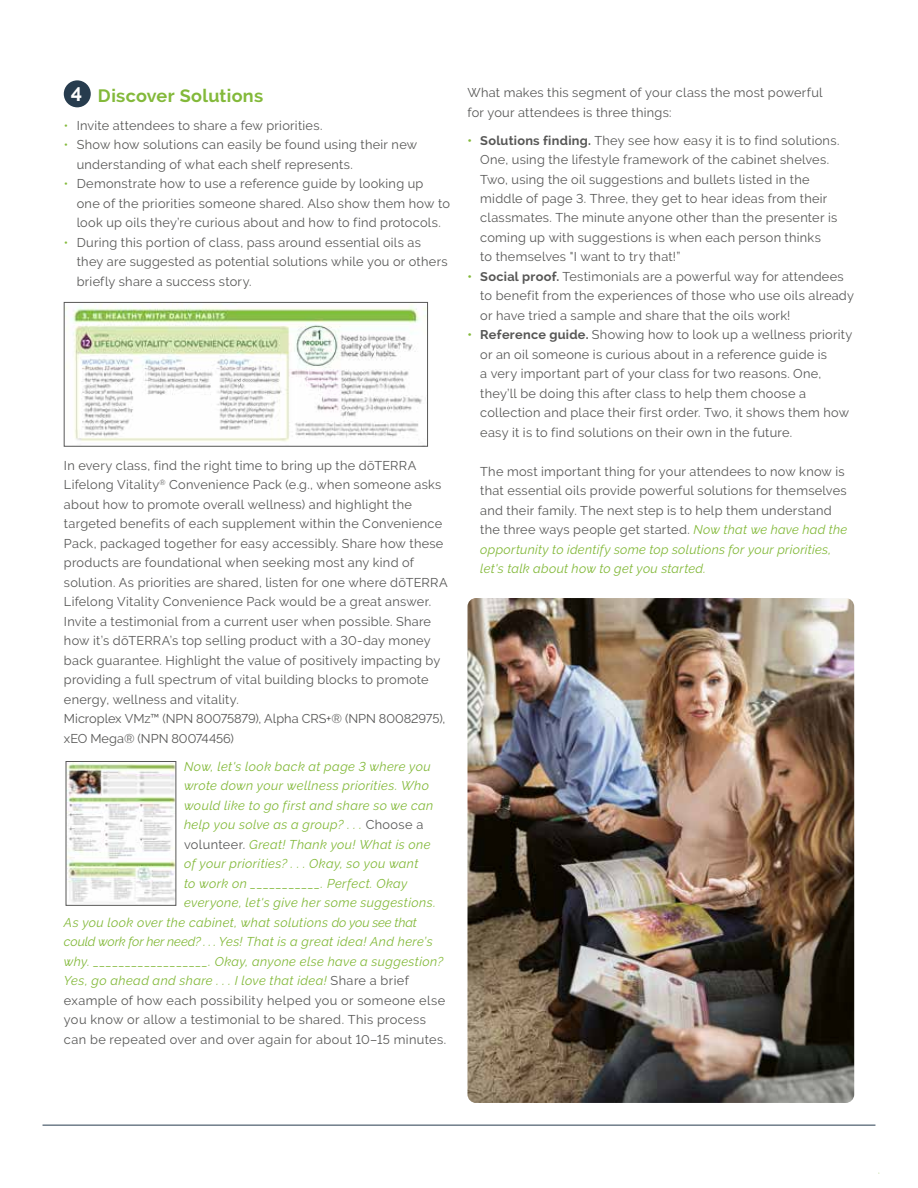
<style>
.page{position:relative;width:918px;height:1188px;background:#fff}
.page>*{position:absolute;margin:0;border:0;box-sizing:border-box;transform-origin:0 0}
.t1{font:700 19.5px "Raleway";color:#fff}
.t2{font:700 18px "Raleway";letter-spacing:.02em;color:#83b93a}
.t3{font:12.75px/19.5px "Raleway";letter-spacing:.02em;color:#575756}
.t4{font:italic 12.75px "Raleway";letter-spacing:.03em;color:#83b93a}
.t5{font:italic 12.75px "Raleway";letter-spacing:.01em;color:#83b93a}
.s1{font-weight:700;color:#83b93a}
.s2{font-weight:700}
.s3{font-style:italic;color:#83b93a}
.s4{color:#83b93a}
.s5{font-style:normal;color:#575756}
</style>
<div class="page">
<hr style="left:43px;top:1125px;width:832px;height:1px;background:#273c4e">
<img style="left:66px;top:304px;width:360px;height:138px">
<div style="left:64px;top:302px;width:364px;height:144px;border:1px solid #575756"></div>
<img style="left:468px;top:598px;width:386px;height:505px">
<div style="left:64px;top:80px;width:27px;height:27px;background:#273c4e;border-radius:50%"></div>
<img style="left:68px;top:763px;width:106px;height:140px">
<div style="left:66px;top:761px;width:110px;height:145px;border:1px solid #575756"></div>
<h1 class="t1" style="left:71px;top:83px;width:13px">4</h1>
<p class="t3" style="left:468px;top:83px;width:357px">What makes this segment of your class the most powerful for your attendees is three things:</p>
<p class="t3" style="left:480px;top:130px;width:361px;text-indent:-13px"><span class="s1">•</span> <span class="s2">Solutions finding.</span> They see how easy it is to find solutions.<br>One, using the lifestyle framework of the cabinet shelves.<br>Two, using the oil suggestions and bullets listed in the middle of page 3. Three, they get to hear ideas from their classmates. The minute anyone other than the presenter is coming up with suggestions is when each person thinks<br>to themselves "I want to try that!”</p>
<p class="t3" style="left:480px;top:267px;width:375px;text-indent:-13px"><span class="s1">•</span> <span class="s2">Social proof.</span> Testimonials are a powerful way for attendees to benefit from the experiences of those who use oils already or have tried a sample and share that the oils work!</p>
<p class="t3" style="left:480px;top:325px;width:374px;text-indent:-13px"><span class="s1">•</span> <span class="s2">Reference guide.</span> Showing how to look up a wellness priority or an oil someone is curious about in a reference guide is<br>a very important part of your class for two reasons. One, they’ll be doing this after class to help them choose a collection and place their first order. Two, it shows them how easy it is to find solutions on their own in the future.</p>
<p class="t3" style="left:480px;top:462px;width:369px">The most important thing for your attendees to now know is that essential oils provide powerful solutions for themselves and their family. The next step is to help them understand the three ways people get started. <span class="s3">Now that we have had the opportunity to identify some top solutions for your priorities, let's talk about how to get you started.</span></p>
<h2 class="t2" style="left:98px;top:85px;width:167px">Discover Solutions</h2>
<p class="t3" style="left:64px;top:116px;width:260px"><span class="s4">•</span> Invite attendees to share a few priorities.</p>
<p class="t3" style="left:77px;top:135px;width:342px;text-indent:-13px"><span class="s4">•</span> Show how solutions can easily be found using their new understanding of what each shelf represents.</p>
<p class="t3" style="left:77px;top:174px;width:375px;text-indent:-13px"><span class="s4">•</span> Demonstrate how to use a reference guide by looking up<br>one of the priorities someone shared. Also show them how to look up oils they’re curious about and how to find protocols.</p>
<p class="t3" style="left:77px;top:233px;width:372px;text-indent:-13px"><span class="s4">•</span> During this portion of class, pass around essential oils as they are suggested as potential solutions while you or others briefly share a success story.</p>
<p class="t3" style="left:64px;top:456px;width:385px">In every class, find the right time to bring up the dōTERRA Lifelong Vitality<sup>®</sup> Convenience Pack (e.g., when someone asks about how to promote overall wellness) and highlight the targeted benefits of each supplement within the Convenience Pack, packaged together for easy accessibly. Share how these products are foundational when seeking most any kind of solution. As priorities are shared, listen for one where dōTERRA Lifelong Vitality Convenience Pack would be a great answer.<br>Invite a testimonial from a current user when possible. Share how it’s dōTERRA’s top selling product with a 30-day money back guarantee. Highlight the value of positively impacting by providing a full spectrum of vital building blocks to promote energy, wellness and vitality.<br>Microplex VMz™ (NPN 80075879), Alpha CRS+® (NPN 80082975), xEO Mega® (NPN 80074456)</p>
<p class="t4" style="left:184px;top:759px;width:248px">Now, let's look back at page 3 where you</p>
<p class="t4" style="left:184px;top:778px;width:246px">wrote down your wellness priorities. Who</p>
<p class="t4" style="left:184px;top:798px;width:251px">would like to go first and share so we can</p>
<p class="t4" style="left:184px;top:817px;width:241px">help you solve as a group? . . . <span class="s5">Choose a</span></p>
<p class="t4" style="left:184px;top:837px;width:248px"><span class="s5">volunteer.</span> Great! Thank you! What is one</p>
<p class="t4" style="left:184px;top:856px;width:236px">of your priorities? . . . Okay, so you want</p>
<p class="t4" style="left:184px;top:876px;width:225px">to work on ___________. Perfect. Okay</p>
<p class="t4" style="left:184px;top:895px;width:253px">everyone, let's give her some suggestions.</p>
<p class="t4" style="left:64px;top:915px;width:354px">As you look over the cabinet, what solutions do you see that</p>
<p class="t5" style="left:64px;top:934px;width:370px">could work for her need? . . . Yes! That is a great idea! And here’s</p>
<p class="t4" style="left:64px;top:954px;width:381px">why. __________________. Okay, anyone else have a suggestion?</p>
<p class="t4" style="left:64px;top:973px;width:346px">Yes, go ahead and share . . . I love that idea! <span class="s5">Share a brief</span></p>
<p class="t3" style="left:64px;top:991px;width:383px">example of how each possibility helped you or someone else</p>
<p class="t3" style="left:64px;top:1010px;width:364px">you know or allow a testimonial to be shared. This process</p>
<p class="t3" style="left:64px;top:1030px;width:384px">can be repeated over and over again for about 10–15 minutes.</p>
</div>
